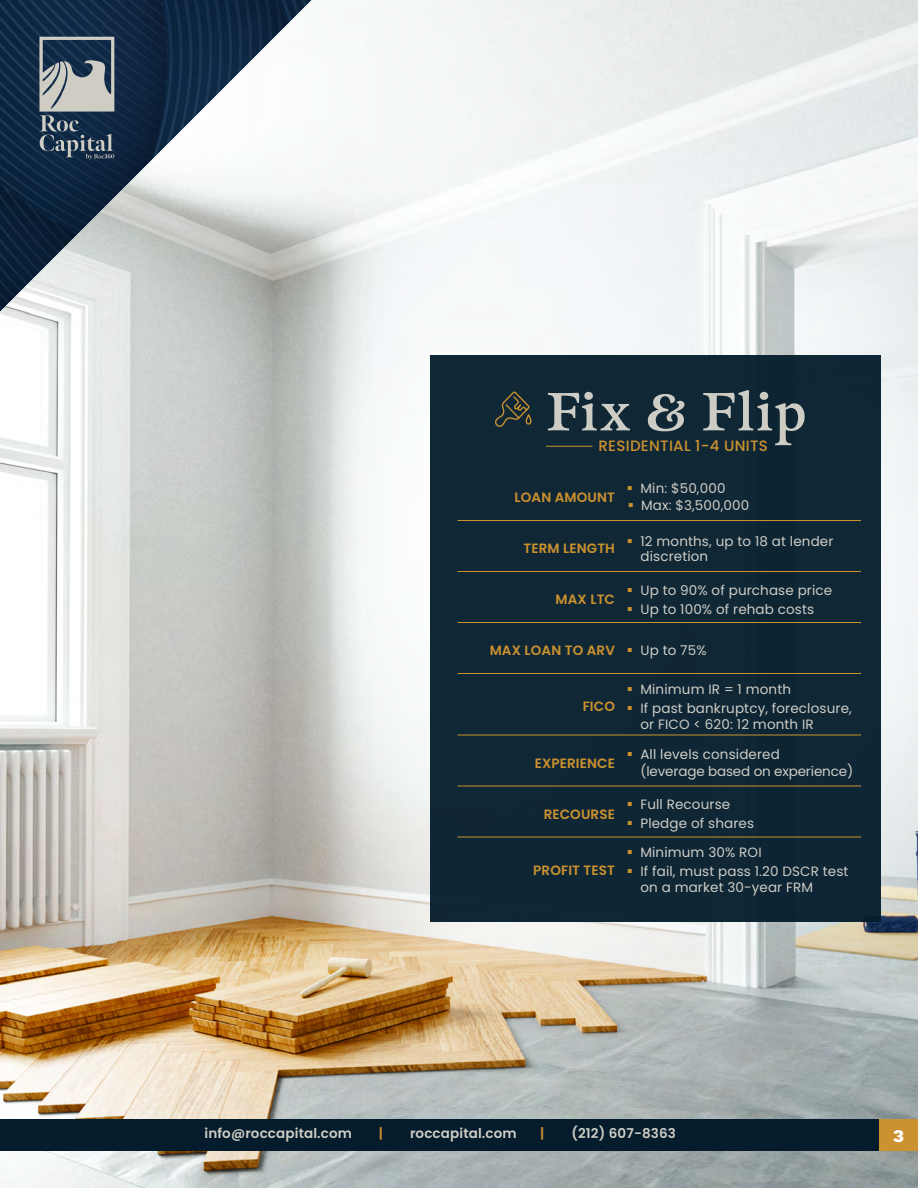
<style>
.page{position:relative;width:918px;height:1188px;background:#fff}
.page>*{position:absolute;margin:0;border:0;box-sizing:border-box;transform-origin:0 0}
.t1{font:600 54px "Meno Text";letter-spacing:.03em;color:#cecdc5}
.t2{font:700 21px "Work Sans";color:#fff}
.t3{font:500 15px "Poppins";letter-spacing:.02em;color:#cc922f}
.t4{font:13.5px/18.9px "Poppins";letter-spacing:.01em;color:#cecdc5}
.t5{font:600 13.5px "Poppins";letter-spacing:.01em;color:#cc922f}
.t6{font:600 13.5px "Poppins";letter-spacing:.01em;color:#cecdc5}
.t7{font:13.5px/16.2px "Poppins";letter-spacing:-.01em;color:#cecdc5}
</style>
<div class="page">
<img style="left:0;top:0;width:918px;height:1188px">
<div style="left:0;top:1119px;width:880px;height:31px;background:#041c2c"></div>
<div style="left:879px;top:1119px;width:39px;height:31px;background:#cc922f"></div>
<div style="left:430px;top:356px;width:450px;height:566px;background:#102736"></div>
<hr style="left:458px;top:520px;width:163px;height:1px;background:#cc922f">
<hr style="left:621px;top:520px;width:240px;height:1px;background:#cc922f">
<hr style="left:458px;top:571px;width:163px;height:1px;background:#cc922f">
<hr style="left:621px;top:571px;width:240px;height:1px;background:#cc922f">
<hr style="left:458px;top:622px;width:163px;height:1px;background:#cc922f">
<hr style="left:621px;top:622px;width:240px;height:1px;background:#cc922f">
<hr style="left:458px;top:673px;width:163px;height:1px;background:#cc922f">
<hr style="left:621px;top:673px;width:240px;height:1px;background:#cc922f">
<hr style="left:458px;top:735px;width:163px;height:1px;background:#cc922f">
<hr style="left:621px;top:735px;width:240px;height:1px;background:#cc922f">
<hr style="left:458px;top:786px;width:163px;height:1px;background:#cc922f">
<hr style="left:621px;top:786px;width:240px;height:1px;background:#cc922f">
<hr style="left:458px;top:837px;width:163px;height:1px;background:#cc922f">
<hr style="left:621px;top:837px;width:240px;height:1px;background:#cc922f">
<hr style="left:546px;top:446px;width:46px;height:1px;background:#cc912e">
<svg style="left:495px;top:391px;width:37px;height:36px"></svg>
<svg style="left:0;top:0;width:301px;height:311px;background:#aeb6b8"></svg>
<img style="left:311px;top:197px;width:1px;height:114px">
<img style="left:143px;top:292px;width:2px;height:19px">
<img style="left:292px;top:15px;width:5px;height:4px">
<img style="left:292px;top:37px;width:9px;height:68px">
<img style="left:78px;top:249px;width:34px;height:62px">
<svg style="left:78px;top:291px;width:8px;height:16px"></svg>
<img style="left:203px;top:0;width:85px;height:114px">
<img style="left:78px;top:206px;width:22px;height:7px">
<img style="left:78px;top:200px;width:28px;height:6px">
<img style="left:78px;top:194px;width:35px;height:6px">
<img style="left:78px;top:188px;width:41px;height:6px">
<img style="left:25px;top:181px;width:100px;height:7px">
<img style="left:25px;top:175px;width:106px;height:6px">
<img style="left:25px;top:169px;width:113px;height:6px">
<img style="left:25px;top:162px;width:119px;height:7px">
<img style="left:25px;top:155px;width:120px;height:7px">
<img style="left:0;top:2px;width:145px;height:136px">
<img style="left:6px;top:0;width:139px;height:130px">
<img style="left:17px;top:0;width:136px;height:121px">
<img style="left:29px;top:0;width:124px;height:112px">
<img style="left:40px;top:0;width:113px;height:103px">
<img style="left:52px;top:0;width:101px;height:94px">
<img style="left:64px;top:0;width:89px;height:84px">
<img style="left:77px;top:0;width:76px;height:74px">
<img style="left:89px;top:0;width:64px;height:64px">
<img style="left:102px;top:0;width:51px;height:54px">
<img style="left:115px;top:0;width:38px;height:43px">
<img style="left:128px;top:0;width:25px;height:31px">
<img style="left:141px;top:0;width:12px;height:20px">
<img style="left:25px;top:183px;width:53px;height:128px">
<img style="left:0;top:72px;width:25px;height:239px">
<svg style="left:0;top:297px;width:9px;height:13px"></svg>
<img style="left:0;top:291px;width:16px;height:6px">
<img style="left:0;top:285px;width:22px;height:6px">
<img style="left:0;top:279px;width:28px;height:6px">
<img style="left:0;top:272px;width:34px;height:7px">
<img style="left:0;top:266px;width:40px;height:6px">
<img style="left:0;top:260px;width:47px;height:6px">
<img style="left:0;top:194px;width:53px;height:66px">
<img style="left:1px;top:184px;width:58px;height:70px">
<img style="left:24px;top:201px;width:41px;height:47px">
<img style="left:48px;top:217px;width:24px;height:24px">
<svg style="left:71px;top:230px;width:7px;height:5px"></svg>
<img style="left:95px;top:242px;width:15px;height:13px">
<img style="left:153px;top:0;width:13px;height:114px">
<img style="left:166px;top:0;width:13px;height:114px">
<img style="left:179px;top:0;width:13px;height:114px">
<img style="left:192px;top:0;width:11px;height:114px">
<img style="left:204px;top:0;width:9px;height:107px">
<img style="left:214px;top:0;width:8px;height:96px">
<img style="left:224px;top:0;width:8px;height:24px">
<img style="left:234px;top:0;width:8px;height:24px">
<img style="left:245px;top:0;width:7px;height:24px">
<img style="left:255px;top:0;width:7px;height:24px">
<img style="left:265px;top:0;width:7px;height:24px">
<img style="left:275px;top:0;width:7px;height:24px">
<img style="left:217px;top:24px;width:75px;height:90px">
<img style="left:239px;top:64px;width:61px;height:50px">
<img style="left:257px;top:105px;width:44px;height:9px">
<img style="left:279px;top:0;width:10px;height:23px">
<img style="left:281px;top:0;width:11px;height:22px">
<img style="left:291px;top:0;width:8px;height:15px">
<svg style="left:295px;top:0;width:6px;height:12px"></svg>
<img style="left:301px;top:0;width:10px;height:114px">
<img style="left:145px;top:114px;width:166px;height:197px">
<img style="left:159px;top:122px;width:152px;height:189px">
<img style="left:172px;top:131px;width:139px;height:180px">
<img style="left:186px;top:139px;width:125px;height:172px">
<img style="left:200px;top:148px;width:111px;height:163px">
<img style="left:213px;top:157px;width:98px;height:154px">
<img style="left:227px;top:166px;width:84px;height:145px">
<img style="left:241px;top:174px;width:70px;height:137px">
<img style="left:255px;top:189px;width:30px;height:122px">
<img style="left:269px;top:218px;width:16px;height:93px">
<img style="left:285px;top:180px;width:26px;height:131px">
<svg style="left:39px;top:37px;width:75px;height:123px;background:#63707d"></svg>
<h1 class="t1" style="left:546px;top:376px;width:262px">Fix &amp; Flip</h1>
<p class="t3" style="left:598px;top:437px;width:171px">RESIDENTIAL 1-4 UNITS</p>
<p class="t5" style="left:515px;top:490px;width:102px">LOAN AMOUNT</p>
<p class="t4" style="left:640px;top:479px;width:110px;line-height:17.2px">Min: $50,000<br>Max: $3,500,000</p>
<p class="t5" style="left:524px;top:541px;width:93px">TERM LENGTH</p>
<p class="t4" style="left:640px;top:533px;width:195px;line-height:15px">12 months, up to 18 at lender discretion</p>
<p class="t5" style="left:556px;top:592px;width:61px">MAX LTC</p>
<p class="t4" style="left:640px;top:581px;width:193px">Up to 90% of purchase price<br>Up to 100% of rehab costs</p>
<p class="t5" style="left:490px;top:643px;width:127px">MAX LOAN TO ARV</p>
<p class="t4" style="left:640px;top:641px;width:68px">Up to 75%</p>
<p class="t5" style="left:583px;top:699px;width:34px">FICO</p>
<p class="t4" style="left:640px;top:680px;width:213px">Minimum IR = 1 month<br>If past bankruptcy, foreclosure,</p>
<p class="t4" style="left:640px;top:715px;width:175px">or FICO &lt; 620: 12 month IR</p>
<p class="t5" style="left:535px;top:755px;width:82px">EXPERIENCE</p>
<p class="t7" style="left:640px;top:747px;width:214px">All levels considered<br>(leverage based on experience)</p>
<p class="t5" style="left:544px;top:806px;width:73px">RECOURSE</p>
<p class="t4" style="left:640px;top:795px;width:115px">Full Recourse<br>Pledge of shares</p>
<p class="t5" style="left:533px;top:862px;width:83px">PROFIT TEST</p>
<p class="t4" style="left:640px;top:843px;width:210px">Minimum 30% ROI<br>If fail, must pass 1.20 DSCR test</p>
<p class="t4" style="left:640px;top:878px;width:174px">on a market 30-year FRM</p>
<p class="t6" style="left:205px;top:1126px;width:149px">info@roccapital.com</p>
<p class="t5" style="left:379px;top:1126px;width:6px">|</p>
<p class="t6" style="left:410px;top:1126px;width:108px">roccapital.com</p>
<p class="t5" style="left:540px;top:1126px;width:6px">|</p>
<p class="t6" style="left:571px;top:1126px;width:106px">(212) 607-8363</p>
<h2 class="t2" style="left:893px;top:1119px;width:13px">3</h2>
</div>
